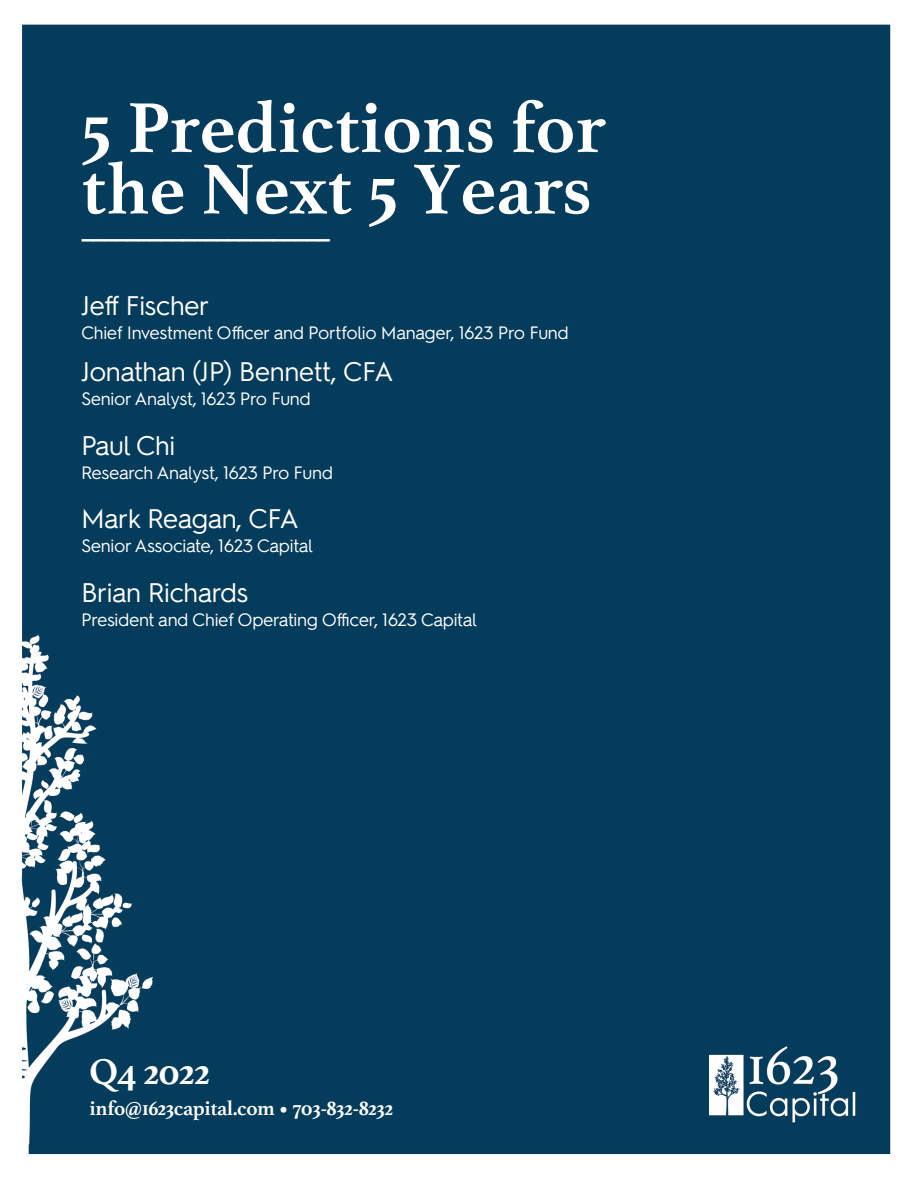
<style>
.page{position:relative;width:918px;height:1188px;background:#fff}
.page>*{position:absolute;margin:0;border:0;box-sizing:border-box;transform-origin:0 0}
.t1{font:700 74.4px/61.5px "Athelas";color:#fff}
.t2{font:700 38.4px "Athelas";letter-spacing:-.02em;color:#fff}
.t3{font:27px "Hurme Geometric Sans 2";letter-spacing:-.02em;color:#fff}
.t4{font:700 21px "Athelas";letter-spacing:-.02em;color:#fff}
.t5{font:18px "Hurme Geometric Sans 2";letter-spacing:-.02em;color:#fff}
.t6{font:900 15px "Gotham";color:#fff}
</style>
<div class="page">
<div style="left:21px;top:24px;width:870px;height:1131px;background:#053c5c"></div>
<p class="t1" style="left:81px;top:95px;width:526px">5 Predictions for the Next 5 Years</p>
<p class="t6" style="left:81px;top:229px;width:251px">——————————————————————</p>
<p class="t3" style="left:81px;top:286px;width:130px">Jeff Fischer</p>
<p class="t5" style="left:81px;top:320px;width:489px">Chief Investment Officer and Portfolio Manager, 1623 Pro Fund</p>
<p class="t3" style="left:81px;top:353px;width:314px">Jonathan (JP) Bennett, CFA</p>
<p class="t5" style="left:81px;top:386px;width:231px">Senior Analyst, 1623 Pro Fund</p>
<p class="t3" style="left:81px;top:426px;width:96px">Paul Chi</p>
<p class="t5" style="left:81px;top:460px;width:254px">Research Analyst, 1623 Pro Fund</p>
<p class="t3" style="left:81px;top:500px;width:220px">Mark Reagan, CFA</p>
<p class="t5" style="left:81px;top:533px;width:234px">Senior Associate, 1623 Capital</p>
<p class="t3" style="left:81px;top:573px;width:169px">Brian Richards</p>
<p class="t5" style="left:81px;top:607px;width:398px">President and Chief Operating Officer, 1623 Capital</p>
<p class="t2" style="left:90px;top:1040px;width:122px">Q4 2022</p>
<p class="t4" style="left:90px;top:1091px;width:305px">info@1623capital.com • 703-832-8232</p>
</div>
